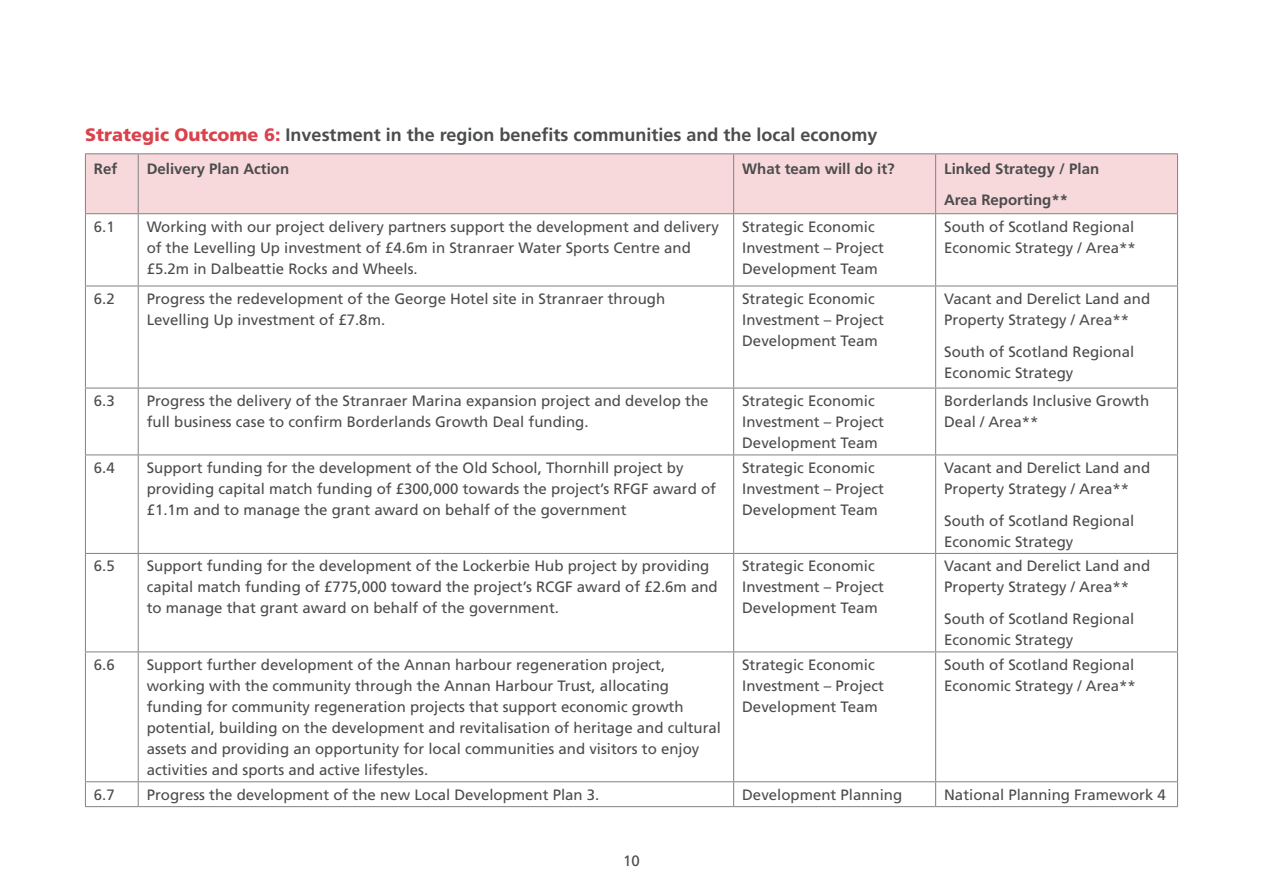
<style>
.page{position:relative;width:1263px;height:893px;background:#fff}
.page>*{position:absolute;margin:0;border:0;box-sizing:border-box;transform-origin:0 0}
.Heading{font:700 18px "Frutiger LT Pro";color:#4b4c4d}
.Body_Text{font:15px/21px "Frutiger LT Pro";color:#4b4c4d}
.Body_Text-2{font:700 15px "Frutiger LT Pro";color:#4b4c4d}
.s1{font-weight:900;color:#da424c}
</style>
<div class="page">
<div style="left:86px;top:154px;width:1091px;height:59px;background:#f8d9db"></div>
<hr style="left:85px;top:214px;width:1px;height:72px;background:#808285">
<hr style="left:138px;top:214px;width:1px;height:72px;background:#808285">
<hr style="left:733px;top:214px;width:1px;height:72px;background:#808285">
<hr style="left:935px;top:214px;width:1px;height:72px;background:#808285">
<hr style="left:1177px;top:214px;width:1px;height:72px;background:#808285">
<hr style="left:85px;top:286px;width:53px;height:1px;background:#808285">
<hr style="left:85px;top:286px;width:1px;height:102px;background:#808285">
<hr style="left:138px;top:286px;width:596px;height:1px;background:#808285">
<hr style="left:138px;top:286px;width:1px;height:102px;background:#808285">
<hr style="left:734px;top:286px;width:202px;height:1px;background:#808285">
<hr style="left:733px;top:286px;width:1px;height:102px;background:#808285">
<hr style="left:936px;top:286px;width:242px;height:1px;background:#808285">
<hr style="left:935px;top:286px;width:1px;height:102px;background:#808285">
<hr style="left:1177px;top:286px;width:1px;height:102px;background:#808285">
<hr style="left:85px;top:388px;width:53px;height:1px;background:#808285">
<hr style="left:85px;top:388px;width:1px;height:67px;background:#808285">
<hr style="left:138px;top:388px;width:596px;height:1px;background:#808285">
<hr style="left:138px;top:388px;width:1px;height:67px;background:#808285">
<hr style="left:734px;top:388px;width:202px;height:1px;background:#808285">
<hr style="left:733px;top:388px;width:1px;height:67px;background:#808285">
<hr style="left:936px;top:388px;width:242px;height:1px;background:#808285">
<hr style="left:935px;top:388px;width:1px;height:67px;background:#808285">
<hr style="left:1177px;top:388px;width:1px;height:67px;background:#808285">
<hr style="left:85px;top:455px;width:53px;height:1px;background:#808285">
<hr style="left:85px;top:455px;width:1px;height:98px;background:#808285">
<hr style="left:138px;top:455px;width:596px;height:1px;background:#808285">
<hr style="left:138px;top:455px;width:1px;height:98px;background:#808285">
<hr style="left:734px;top:455px;width:202px;height:1px;background:#808285">
<hr style="left:733px;top:455px;width:1px;height:98px;background:#808285">
<hr style="left:936px;top:455px;width:242px;height:1px;background:#808285">
<hr style="left:935px;top:455px;width:1px;height:98px;background:#808285">
<hr style="left:1177px;top:455px;width:1px;height:98px;background:#808285">
<hr style="left:85px;top:553px;width:53px;height:1px;background:#808285">
<hr style="left:85px;top:554px;width:1px;height:97px;background:#808285">
<hr style="left:138px;top:553px;width:596px;height:1px;background:#808285">
<hr style="left:138px;top:554px;width:1px;height:97px;background:#808285">
<hr style="left:734px;top:553px;width:202px;height:1px;background:#808285">
<hr style="left:733px;top:554px;width:1px;height:97px;background:#808285">
<hr style="left:936px;top:553px;width:242px;height:1px;background:#808285">
<hr style="left:935px;top:554px;width:1px;height:97px;background:#808285">
<hr style="left:1177px;top:554px;width:1px;height:97px;background:#808285">
<hr style="left:85px;top:651px;width:53px;height:1px;background:#808285">
<hr style="left:85px;top:652px;width:1px;height:129px;background:#808285">
<hr style="left:138px;top:651px;width:596px;height:1px;background:#808285">
<hr style="left:138px;top:652px;width:1px;height:129px;background:#808285">
<hr style="left:734px;top:651px;width:202px;height:1px;background:#808285">
<hr style="left:733px;top:652px;width:1px;height:129px;background:#808285">
<hr style="left:936px;top:651px;width:242px;height:1px;background:#808285">
<hr style="left:935px;top:652px;width:1px;height:129px;background:#808285">
<hr style="left:1177px;top:652px;width:1px;height:129px;background:#808285">
<hr style="left:85px;top:781px;width:53px;height:1px;background:#808285">
<svg style="left:85px;top:782px;width:1px;height:24px"></svg>
<hr style="left:138px;top:781px;width:596px;height:1px;background:#808285">
<svg style="left:138px;top:782px;width:1px;height:24px"></svg>
<hr style="left:734px;top:781px;width:202px;height:1px;background:#808285">
<svg style="left:733px;top:782px;width:1px;height:24px"></svg>
<hr style="left:936px;top:781px;width:242px;height:1px;background:#808285">
<svg style="left:935px;top:782px;width:1px;height:24px"></svg>
<svg style="left:1177px;top:782px;width:1px;height:24px"></svg>
<hr style="left:85px;top:806px;width:53px;height:1px;background:#808285">
<hr style="left:138px;top:806px;width:596px;height:1px;background:#808285">
<hr style="left:734px;top:806px;width:202px;height:1px;background:#808285">
<hr style="left:936px;top:806px;width:242px;height:1px;background:#808285">
<hr style="left:85px;top:153px;width:53px;height:1px;background:#808285">
<hr style="left:85px;top:154px;width:1px;height:59px;background:#808285">
<hr style="left:85px;top:213px;width:53px;height:1px;background:#808285">
<hr style="left:138px;top:153px;width:596px;height:1px;background:#808285">
<hr style="left:138px;top:154px;width:1px;height:59px;background:#808285">
<hr style="left:138px;top:213px;width:596px;height:1px;background:#808285">
<hr style="left:734px;top:153px;width:202px;height:1px;background:#808285">
<hr style="left:733px;top:154px;width:1px;height:59px;background:#808285">
<hr style="left:734px;top:213px;width:202px;height:1px;background:#808285">
<hr style="left:936px;top:153px;width:242px;height:1px;background:#808285">
<hr style="left:935px;top:154px;width:1px;height:59px;background:#808285">
<hr style="left:1177px;top:154px;width:1px;height:59px;background:#808285">
<hr style="left:936px;top:213px;width:242px;height:1px;background:#808285">
<p class="Heading" style="left:85px;top:124px;width:794px"><span class="s1">Strategic Outcome 6:</span> Investment in the region benefits communities and the local economy</p>
<p class="Body_Text-2" style="left:94px;top:159px;width:25px">Ref</p>
<p class="Body_Text-2" style="left:147px;top:159px;width:144px">Delivery Plan Action</p>
<p class="Body_Text-2" style="left:742px;top:159px;width:154px">What team will do it?</p>
<p class="Body_Text-2" style="left:944px;top:159px;width:157px">Linked Strategy / Plan</p>
<p class="Body_Text-2" style="left:944px;top:191px;width:125px">Area Reporting**</p>
<p class="Body_Text" style="left:94px;top:216px;width:22px">6.1</p>
<p class="Body_Text" style="left:147px;top:216px;width:574px">Working with our project delivery partners support the development and delivery of the Levelling Up investment of £4.6m in Stranraer Water Sports Centre and £5.2m in Dalbeattie Rocks and Wheels.</p>
<p class="Body_Text" style="left:742px;top:216px;width:143px">Strategic Economic<br>Investment – Project<br>Development Team</p>
<p class="Body_Text" style="left:944px;top:216px;width:193px">South of Scotland Regional<br>Economic Strategy / Area**</p>
<p class="Body_Text" style="left:94px;top:288px;width:22px">6.2</p>
<p class="Body_Text" style="left:147px;top:288px;width:520px">Progress the redevelopment of the George Hotel site in Stranraer through<br>Levelling Up investment of £7.8m.</p>
<p class="Body_Text" style="left:742px;top:288px;width:143px">Strategic Economic<br>Investment – Project<br>Development Team</p>
<p class="Body_Text" style="left:944px;top:288px;width:207px">Vacant and Derelict Land and<br>Property Strategy / Area**</p>
<p class="Body_Text" style="left:944px;top:341px;width:192px">South of Scotland Regional<br>Economic Strategy</p>
<p class="Body_Text" style="left:94px;top:390px;width:22px">6.3</p>
<p class="Body_Text" style="left:147px;top:390px;width:563px">Progress the delivery of the Stranraer Marina expansion project and develop the full business case to confirm Borderlands Growth Deal funding.</p>
<p class="Body_Text" style="left:742px;top:390px;width:143px">Strategic Economic<br>Investment – Project<br>Development Team</p>
<p class="Body_Text" style="left:944px;top:390px;width:207px">Borderlands Inclusive Growth<br>Deal / Area**</p>
<p class="Body_Text" style="left:94px;top:457px;width:22px">6.4</p>
<p class="Body_Text" style="left:147px;top:457px;width:571px">Support funding for the development of the Old School, Thornhill project by providing capital match funding of £300,000 towards the project’s RFGF award of £1.1m and to manage the grant award on behalf of the government</p>
<p class="Body_Text" style="left:742px;top:457px;width:143px">Strategic Economic<br>Investment – Project<br>Development Team</p>
<p class="Body_Text" style="left:944px;top:457px;width:207px">Vacant and Derelict Land and<br>Property Strategy / Area**</p>
<p class="Body_Text" style="left:944px;top:510px;width:192px">South of Scotland Regional<br>Economic Strategy</p>
<p class="Body_Text" style="left:94px;top:556px;width:22px">6.5</p>
<p class="Body_Text" style="left:147px;top:556px;width:572px">Support funding for the development of the Lockerbie Hub project by providing capital match funding of £775,000 toward the project’s RCGF award of £2.6m and to manage that grant award on behalf of the government.</p>
<p class="Body_Text" style="left:742px;top:556px;width:143px">Strategic Economic<br>Investment – Project<br>Development Team</p>
<p class="Body_Text" style="left:944px;top:556px;width:207px">Vacant and Derelict Land and<br>Property Strategy / Area**</p>
<p class="Body_Text" style="left:944px;top:608px;width:192px">South of Scotland Regional<br>Economic Strategy</p>
<p class="Body_Text" style="left:94px;top:654px;width:22px">6.6</p>
<p class="Body_Text" style="left:147px;top:654px;width:576px">Support further development of the Annan harbour regeneration project, working with the community through the Annan Harbour Trust, allocating funding for community regeneration projects that support economic growth potential, building on the development and revitalisation of heritage and cultural assets and providing an opportunity for local communities and visitors to enjoy activities and sports and active lifestyles.</p>
<p class="Body_Text" style="left:742px;top:654px;width:143px">Strategic Economic<br>Investment – Project<br>Development Team</p>
<p class="Body_Text" style="left:944px;top:654px;width:193px">South of Scotland Regional<br>Economic Strategy / Area**</p>
<p class="Body_Text" style="left:94px;top:784px;width:22px">6.7</p>
<p class="Body_Text" style="left:147px;top:784px;width:454px">Progress the development of the new Local Development Plan 3.</p>
<p class="Body_Text" style="left:742px;top:784px;width:162px">Development Planning</p>
<p class="Body_Text" style="left:944px;top:784px;width:223px">National Planning Framework 4</p>
<p class="Body_Text" style="left:623px;top:850px;width:18px">10</p>
</div>
